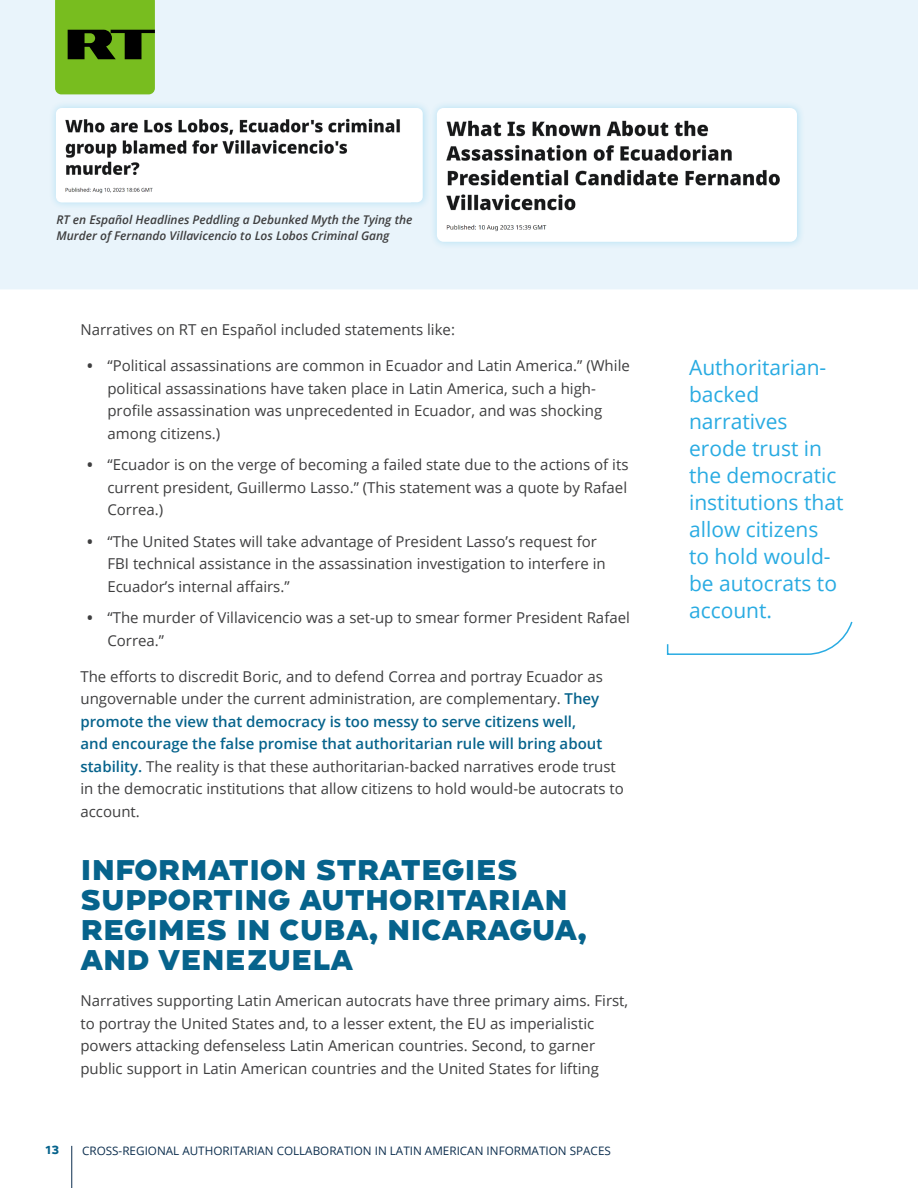
<style>
.page{position:relative;width:918px;height:1188px;background:#fff}
.page>*{position:absolute;margin:0;border:0;box-sizing:border-box;transform-origin:0 0}
.t1{font:900 28.5px/30px "Conneqt";color:#06638c}
.Callout{font:21px/27px "Open Sans";color:#29abe2}
.Body{font:15px/22.5px "Open Sans";color:#3e3e3f}
.Photo_Caption{font:italic 600 12px/16.5px "Open Sans";color:#3e3e3f}
.t2{font:11.7px "Open Sans";color:#0c2e4e}
.t3{font:700 11.7px "Conneqt";color:#06638c}
.s1{font-weight:700}
.s2{font-weight:600;color:#06638c}
</style>
<div class="page">
<hr style="left:71px;top:1146px;width:1px;height:42px;background:#0c2e4e">
<div style="left:0;top:0;width:918px;height:289px;background:#e9f4fb"></div>
<div style="left:430px;top:101px;width:375px;height:149px;background:#14a8e0;opacity:.25"></div>
<div style="left:437px;top:108px;width:360px;height:134px;background:#fff;border-radius:7px"></div>
<img style="left:446px;top:120px;width:334px;height:112px">
<div style="left:49px;top:101px;width:382px;height:110px;background:#14a8e0;opacity:.25"></div>
<div style="left:56px;top:108px;width:367px;height:94px;background:#fff;border-radius:6px"></div>
<img style="left:57px;top:118px;width:343px;height:84px">
<svg style="left:55px;top:0;width:100px;height:94px;background:#639b1a"></svg>
<svg style="left:666px;top:621px;width:187px;height:34px"></svg>
<p class="Photo_Caption" style="left:57px;top:211px;width:357px">RT en Español Headlines Peddling a Debunked Myth the Tying the<br>Murder of Fernando Villavicencio to Los Lobos Criminal Gang</p>
<p class="Body" style="left:80px;top:318px;width:376px">Narratives on RT en Español included statements like:</p>
<p class="Body" style="left:107px;top:354px;width:524px;text-indent:-20px"><span class="s1">•</span> “Political assassinations are common in Ecuador and Latin America.” (While political assassinations have taken place in Latin America, such a high&shy;profile assassination was unprecedented in Ecuador, and was shocking among citizens.)</p>
<p class="Body" style="left:107px;top:453px;width:523px;text-align:justify;text-indent:-20px"><span class="s1">•</span> “Ecuador is on the verge of becoming a failed state due to the actions of its current president, Guillermo Lasso.” (This statement was a quote by Rafael Correa.)</p>
<p class="Body" style="left:107px;top:530px;width:500px;text-indent:-20px"><span class="s1">•</span> “The U nited States will take advantage of President Lasso’s request for<br>FBI technical assistance in the assassination investigation to interfere in<br>Ecuador’s internal affairs.”</p>
<p class="Body" style="left:107px;top:606px;width:524px;text-indent:-20px"><span class="s1">•</span> “The murder of Villavicencio was a set-up to smear former President Rafael<br>Correa.”</p>
<p class="Body" style="left:80px;top:665px;width:545px">The efforts to discredit Boric, and to defend Correa and portray Ecuador as ungovernable under the current administration, are complementary. <span class="s2">They promote the view that democracy is too messy to serve citizens well,<br>and encourage the false promise that authoritarian rule will bring about stability.</span> The reality is that these authoritarian-backed narratives erode trust in the democratic institutions that allow citizens to hold would-be autocrats to account.</p>
<h1 class="t1" style="left:80px;top:854px;width:508px">INFORMATION STRATEGIES<br>SUPPORTING AUTHORITARIAN<br>REGIMES IN CUBA, NICARAGUA,<br>AND VENEZUELA</h1>
<p class="Body" style="left:80px;top:989px;width:549px">N arratives supporting Latin American autocrats have three primary aims. First, to portray the U nited States and, to a lesser extent, the EU as imperialistic powers attacking defenseless Latin American countries. Second, to garner public support in Latin American countries and the U nited States for lifting</p>
<p class="t3" style="left:46px;top:1142px;width:15px">13</p>
<p class="t2" style="left:82px;top:1143px;width:211px">Cross-Regio nal Autho ritarian Collabo</p>
<p class="t2" style="left:329px;top:1143px;width:15px">ratio</p>
<p class="t2" style="left:363px;top:1143px;width:167px">n i n Lati n American Informatio</p>
<p class="t2" style="left:558px;top:1143px;width:20px">n Space</p>
<p class="t2" style="left:605px;top:1143px;width:8px">s</p>
<p class="Callout" style="left:689px;top:354px;width:156px">Authoritarian&shy;backed narratives erode trust in the democratic institutions that allow citizens to hold would&shy;be autocrats to account.</p>
</div>
